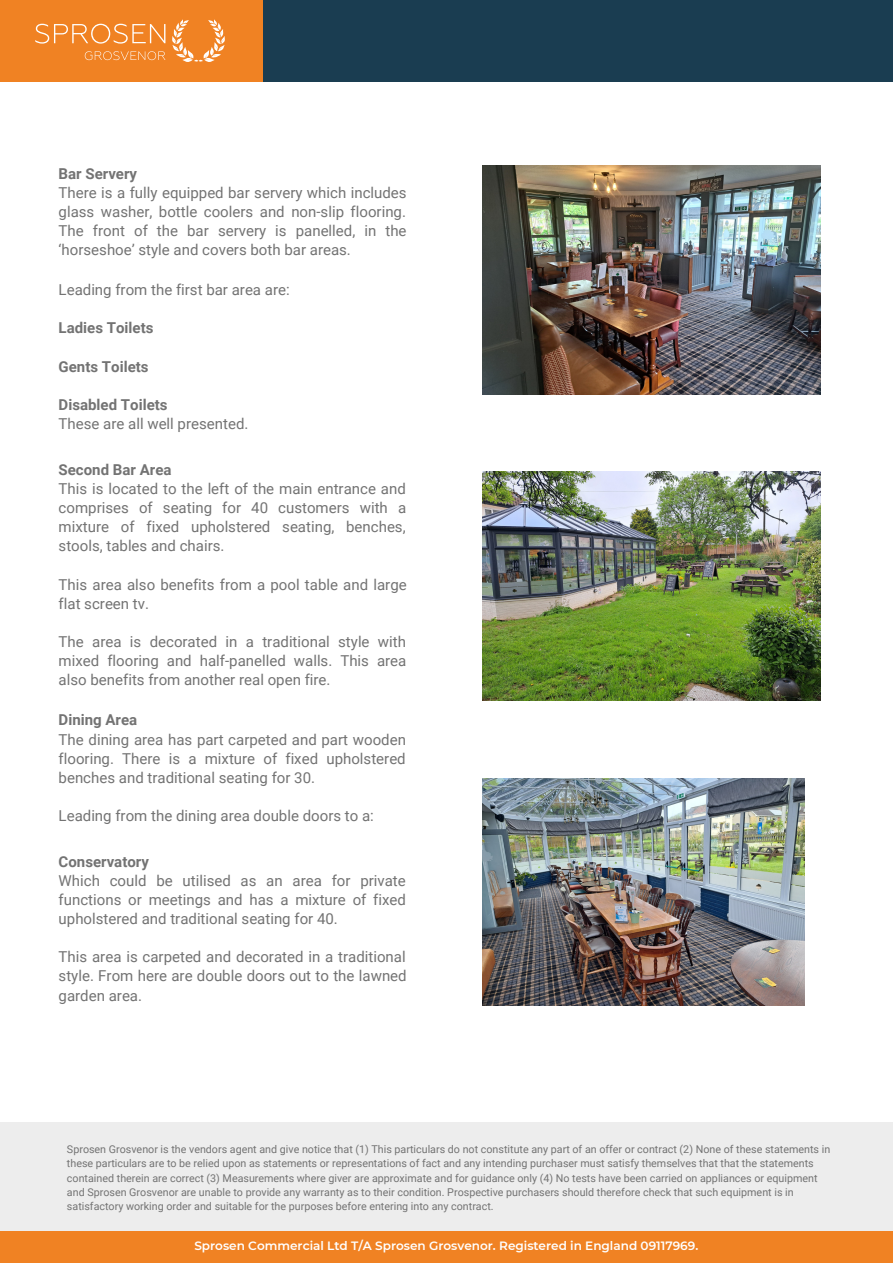
<style>
.page{position:relative;width:893px;height:1264px;background:#fff}
.page>*{position:absolute;margin:0;border:0;box-sizing:border-box;transform-origin:0 0}
.t1{font:15px/19px "Roboto";color:#737373;text-align:justify}
.t2{font:700 15px "Roboto";color:#737373}
.t3{font:600 12px "Montserrat";color:#fff}
.t4{font:10.65px/14.2px "Roboto";color:#737373}
</style>
<div class="page">
<div style="left:0;top:0;width:263px;height:82px;background:#f08223"></div>
<div style="left:263px;top:0;width:629px;height:82px;background:#1a3d51"></div>
<div style="left:0;top:1122px;width:892px;height:140px;background:#ededed"></div>
<div style="left:0;top:1230px;width:892px;height:32px;background:#f08223"></div>
<svg style="left:35px;top:19px;width:190px;height:43px"></svg>
<img style="left:482px;top:166px;width:338px;height:228px">
<img style="left:482px;top:778px;width:322px;height:227px">
<img style="left:482px;top:471px;width:338px;height:230px">
<p class="t2" style="left:59px;top:165px;width:80px">Bar Servery</p>
<p class="t1" style="left:59px;top:183px;width:349px">There is a fully equipped bar servery which includes glass washer, bottle coolers and non-slip flooring.<br>The front of the bar servery is panelled, in the ‘horseshoe’ style and covers both bar areas.</p>
<p class="t1" style="left:59px;top:280px;width:232px">Leading from the first bar area are:</p>
<p class="t2" style="left:59px;top:319px;width:96px">Ladies Toilets</p>
<p class="t2" style="left:59px;top:358px;width:91px">Gents Toilets</p>
<p class="t2" style="left:59px;top:396px;width:110px">Disabled Toilets</p>
<p class="t1" style="left:59px;top:414px;width:191px">These are all well presented.</p>
<p class="t2" style="left:59px;top:461px;width:114px">Second Bar Area</p>
<p class="t1" style="left:59px;top:479px;width:349px">This is located to the left of the main entrance and comprises of seating for 40 customers with a mixture of fixed upholstered seating, benches, stools, tables and chairs.</p>
<p class="t1" style="left:59px;top:575px;width:349px">This area also benefits from a pool table and large flat screen tv.</p>
<p class="t1" style="left:59px;top:632px;width:349px">The area is decorated in a traditional style with mixed flooring and half-panelled walls. This area also benefits from another real open fire.</p>
<p class="t2" style="left:59px;top:711px;width:80px">Dining Area</p>
<p class="t1" style="left:59px;top:729px;width:349px">The dining area has part carpeted and part wooden flooring. There is a mixture of fixed upholstered benches and traditional seating for 30.</p>
<p class="t1" style="left:59px;top:806px;width:317px">Leading from the dining area double doors to a:</p>
<p class="t2" style="left:59px;top:852px;width:92px">Conservatory</p>
<p class="t1" style="left:59px;top:871px;width:349px">Which could be utilised as an area for private functions or meetings and has a mixture of fixed upholstered and traditional seating for 40.</p>
<p class="t1" style="left:59px;top:947px;width:349px">This area is carpeted and decorated in a traditional style. From here are double doors out to the lawned garden area.</p>
<p class="t4" style="left:67px;top:1142px;width:764px">Sprosen Grosvenor is the vendors agent and give notice that (1) This particulars do not constitute any part of an offer or contract (2) None of these statements in these particulars are to be relied upon as statements or representations of fact and any intending purchaser must satisfy themselves that that the statements contained therein are correct (3) Measurements where giver are approximate and for guidance only (4) No tests have been carried on appliances or equipment and Sprosen Grosvenor are unable to provide any warranty as to their condition. Prospective purchasers should therefore check that such equipment is in satisfactory working order and suitable for the purposes before entering into any contract.</p>
<p class="t3" style="left:194px;top:1237px;width:505px">Sprosen Commercial Ltd T/A Sprosen Grosvenor. Registered in England 09117969.</p>
</div>
